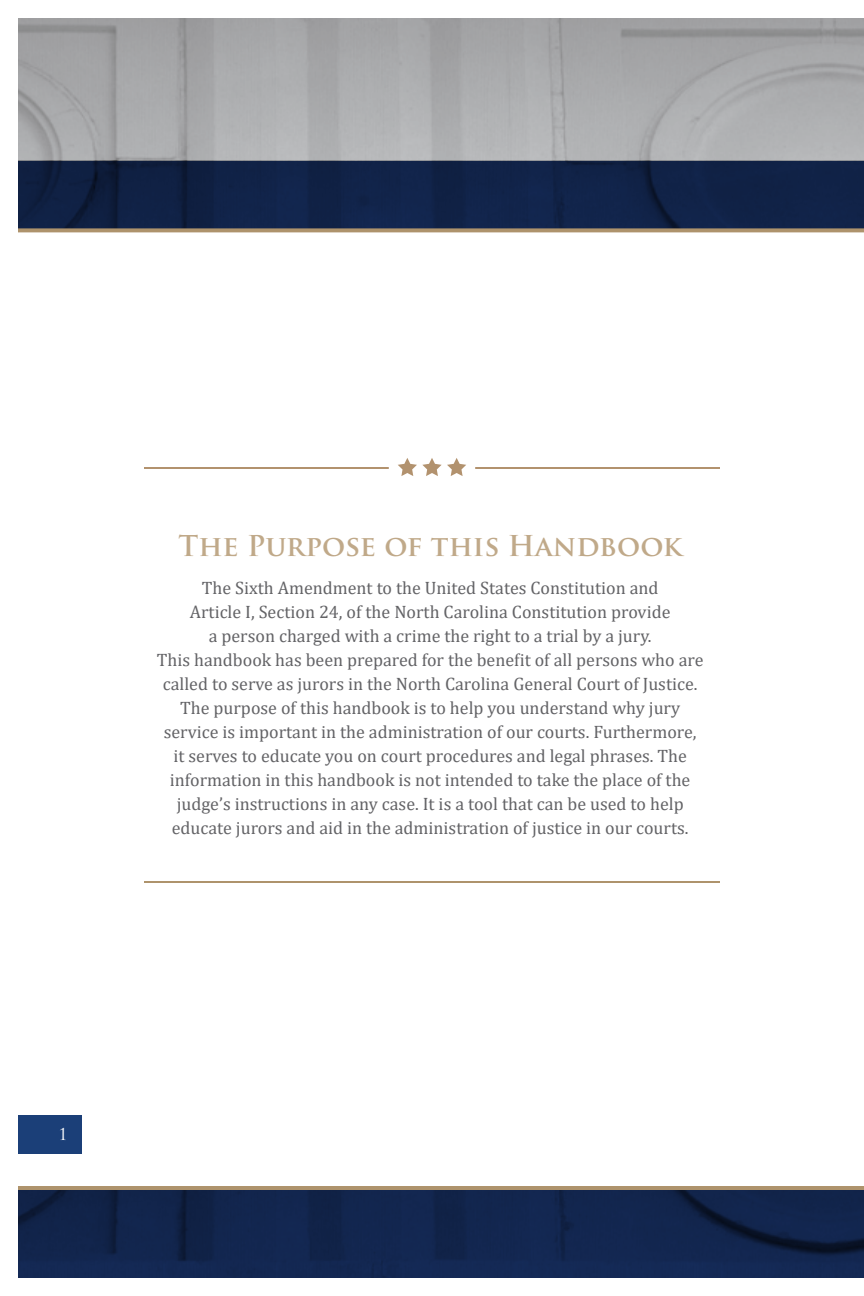
<style>
.page{position:relative;width:864px;height:1296px;background:#fff}
.page>*{position:absolute;margin:0;border:0;box-sizing:border-box;transform-origin:0 0}
.t1{font:700 28px "Trajan Pro";color:#c0a989}
.t2{font:18px/24px "Cambria";color:#636366;text-align:center}
.t3{font:16px "Trajan Pro";color:#fff}
</style>
<div class="page">
<div style="left:18px;top:1116px;width:64px;height:38px;background:#1b3f78"></div>
<div style="left:18px;top:1188px;width:846px;height:90px;background:#12264f"></div>
<hr style="left:18px;top:1186px;width:846px;height:4px;background:#ae936c">
<img style="left:18px;top:18px;width:846px;height:143px">
<div style="left:18px;top:161px;width:846px;height:69px;background:#102247"></div>
<svg style="left:18px;top:228px;width:846px;height:4px;background:#9e8768"></svg>
<hr style="left:144px;top:881px;width:576px;height:2px;background:#ae936c">
<hr style="left:475px;top:467px;width:245px;height:2px;background:#b2926e">
<hr style="left:144px;top:467px;width:245px;height:2px;background:#b2926e">
<svg style="left:398px;top:458px;width:68px;height:18px"></svg>
<p class="t1" style="left:178px;top:528px;width:505px">The Purpose of this Handbook</p>
<p class="t2" style="left:157px;top:575px;width:548px">The Sixth Amendment to the United States Constitution and<br>Article I, Section 24, of the North Carolina Constitution provide<br>a person charged with a crime the right to a trial by a jury.<br>This handbook has been prepared for the benefit of all persons who are called to serve as jurors in the North Carolina General Court of Justice.<br>The purpose of this handbook is to help you understand why jury service is important in the administration of our courts. Furthermore, it serves to educate you on court procedures and legal phrases. The information in this handbook is not intended to take the place of the judge’s instructions in any case. It is a tool that can be used to help educate jurors and aid in the administration of justice in our courts.</p>
<p class="t3" style="left:58px;top:1124px;width:11px">1</p>
</div>
